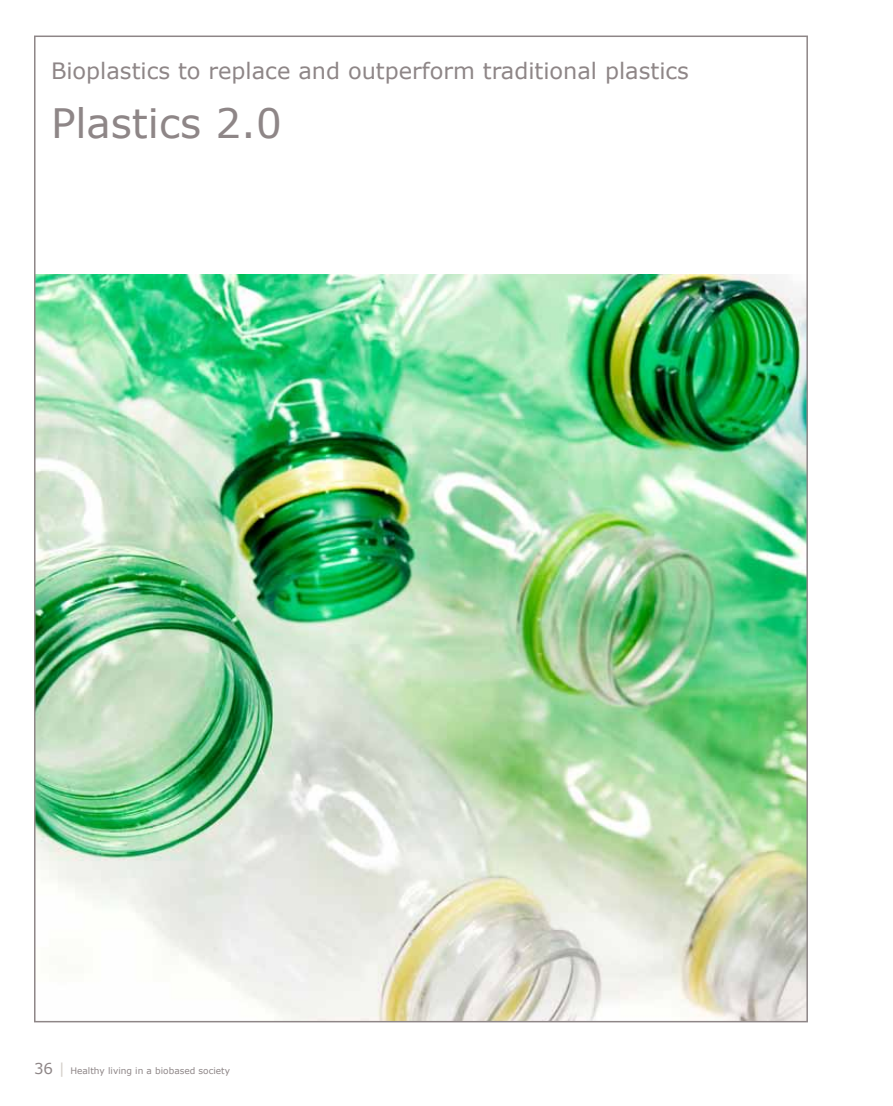
<style>
.page{position:relative;width:893px;height:1106px;background:#fff}
.page>*{position:absolute;margin:0;border:0;box-sizing:border-box;transform-origin:0 0}
.t1{font:40.5px "Verdana";color:#8e8687}
.t2{font:22.5px "Verdana";color:#8e8687}
.t3{font:9px "Verdana";color:#8e8687}
.s1{font-size:15px}
.s2{font-size:15px;color:#d5d0cb}
</style>
<div class="page">
<img style="left:37px;top:274px;width:768px;height:745px">
<p class="t2" style="left:51px;top:55px;width:639px">Bioplastics to replace and outperform traditional plastics</p>
<h1 class="t1" style="left:51px;top:95px;width:232px">Plastics 2.0</h1>
<p class="t3" style="left:34px;top:1064px;width:198px"><span class="s1">36</span> <span class="s2">|</span> Healthy living in a biobased society</p>
</div>
